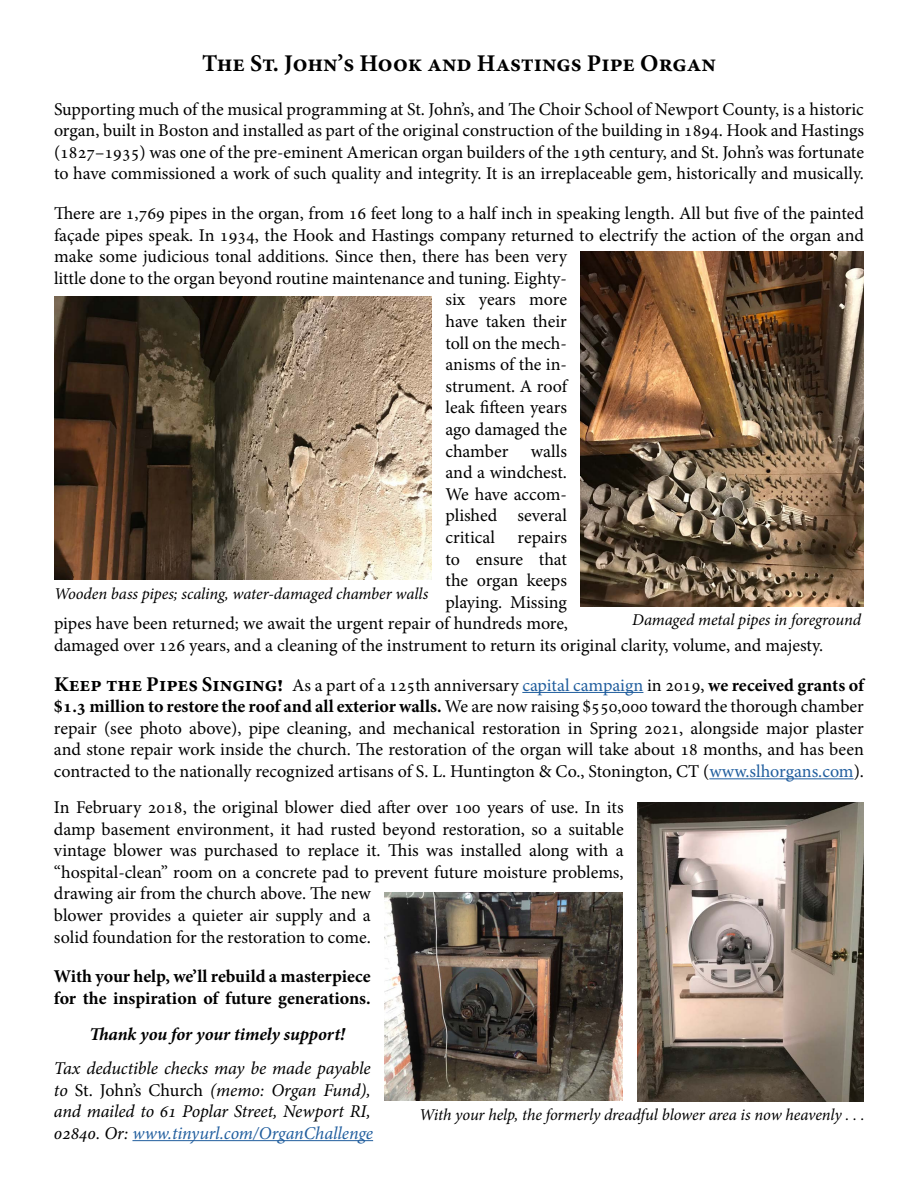
<style>
.page{position:relative;width:918px;height:1188px;background:#fff}
.page>*{position:absolute;margin:0;border:0;box-sizing:border-box;transform-origin:0 0}
.t1{font:700 24px "Minion Pro";color:#000}
.t2{font:18px/21.6px "Minion Pro";letter-spacing:-.005em;color:#000;text-align:justify}
.t3{font:italic 18px/21.6px "Minion Pro";letter-spacing:-.005em;color:#000}
.t4{font:700 18px/21.6px "Minion Pro";letter-spacing:-.005em;color:#000}
.t5{font:italic 700 18px "Minion Pro";letter-spacing:-.005em;color:#000}
.t6{font:italic 16.5px "Minion Pro";letter-spacing:-.01em;color:#000}
.s1{font-weight:700;font-size:21px}
.s2{color:#215e9e}
.s3{font-weight:700}
.s4{font-style:normal}
</style>
<div class="page">
<hr style="left:522px;top:692px;width:121px;height:1px;background:#215e9e">
<hr style="left:709px;top:778px;width:145px;height:1px;background:#215e9e">
<hr style="left:132px;top:1140px;width:241px;height:1px;background:#215e9e">
<img style="left:384px;top:892px;width:238px;height:208px">
<img style="left:637px;top:802px;width:227px;height:300px">
<img style="left:54px;top:296px;width:378px;height:284px">
<img style="left:580px;top:251px;width:284px;height:356px">
<h1 class="t1" style="left:202px;top:47px;width:515px">The St. John’s Hook and Hastings Pipe Organ</h1>
<p class="t2" style="left:54px;top:98px;width:812px">Supporting much of the musical programming at St. John’s, and The Choir School of Newport County, is a historic organ, built in Boston and installed as part of the original construction of the building in 1894. Hook and Hastings (1827–1935) was one of the pre-eminent American organ builders of the 19th century, and St. John’s was fortunate to have commissioned a work of such quality and integrity. It is an irreplaceable gem, historically and musically.</p>
<p class="t2" style="left:54px;top:203px;width:812px">There are 1,769 pipes in the organ, from 16 feet long to a half inch in speaking length. All but five of the painted</p>
<p class="t2" style="left:54px;top:224px;width:811px">façade pipes speak. In 1934, the Hook and Hastings company returned to electrify the action of the organ and</p>
<p class="t2" style="left:54px;top:246px;width:515px">make some judicious tonal additions. Since then, there has been very</p>
<p class="t2" style="left:54px;top:267px;width:514px">little done to the organ beyond routine maintenance and tuning. Eighty-</p>
<p class="t2" style="left:446px;top:289px;width:123px">six years more</p>
<p class="t2" style="left:446px;top:311px;width:123px">have taken their</p>
<p class="t2" style="left:446px;top:332px;width:123px">toll on the mech-</p>
<p class="t2" style="left:446px;top:354px;width:123px">anisms of the in-</p>
<p class="t2" style="left:446px;top:375px;width:123px">strument. A roof</p>
<p class="t2" style="left:446px;top:397px;width:123px">leak fifteen years</p>
<p class="t2" style="left:446px;top:419px;width:123px">ago damaged the</p>
<p class="t2" style="left:446px;top:440px;width:123px">chamber walls</p>
<p class="t2" style="left:446px;top:462px;width:123px">and a windchest.</p>
<p class="t2" style="left:446px;top:483px;width:123px">We have accom-</p>
<p class="t2" style="left:446px;top:505px;width:123px">plished several</p>
<p class="t2" style="left:446px;top:527px;width:51px">critical</p>
<p class="t2" style="left:518px;top:527px;width:51px">repairs</p>
<p class="t2" style="left:446px;top:548px;width:123px">to ensure that</p>
<p class="t2" style="left:446px;top:570px;width:123px">the organ keeps</p>
<p class="t2" style="left:446px;top:591px;width:123px">playing. Missing</p>
<p class="t2" style="left:54px;top:613px;width:516px">pipes have been returned; we await the urgent repair of hundreds more,</p>
<p class="t2" style="left:54px;top:635px;width:771px">damaged over 126 years, and a cleaning of the instrument to return its original clarity, volume, and majesty.</p>
<p class="t2" style="left:54px;top:674px;width:812px"><span class="s1">Keep the Pipes Singing!</span> As a part of a 125th anniversary <span class="s2">capital campaign</span> in 2019, <span class="s3">we received grants of $1.3 million to restore the roof and all exterior walls.</span> We are now raising $550,000 toward the thorough chamber repair (see photo above), pipe cleaning, and mechanical restoration in Spring 2021, alongside major plaster and stone repair work inside the church. The restoration of the organ will take about 18 months, and has been contracted to the nationally recognized artisans of S. L. Huntington &amp; Co., Stonington, CT (<span class="s2">www.slhorgans.com</span>).</p>
<p class="t2" style="left:54px;top:797px;width:571px;text-align:left">In February 2018, the original blower died after over 100 years of use. In its damp basement environment, it had rusted beyond restoration, so a suitable vintage blower was purchased to replace it. This was installed along with a “hospital-clean” room on a concrete pad to prevent future moisture problems, drawing air from the church above. The new<br>blower provides a quieter air supply and a<br>solid foundation for the restoration to come.</p>
<p class="t4" style="left:54px;top:965px;width:318px">With your help, we’ll rebuild a masterpiece for the inspiration of future generations.</p>
<p class="t5" style="left:89px;top:1021px;width:257px">Thank you for your timely support!</p>
<p class="t3" style="left:54px;top:1057px;width:321px">Tax deductible checks may be made payable to <span class="s4">St. John’s Church</span> (memo: Organ Fund), and mailed to 61 Poplar Street, Newport RI, 02840. Or: <span class="s2">www.tinyurl.com/OrganChallenge</span></p>
<p class="t6" style="left:54px;top:582px;width:376px">Wooden bass pipes; scaling, water-damaged chamber walls</p>
<p class="t6" style="left:632px;top:608px;width:230px">Damaged metal pipes in foreground</p>
<p class="t6" style="left:419px;top:1104px;width:447px">With your help, the formerly dreadful blower area is now heavenly . . .</p>
</div>
